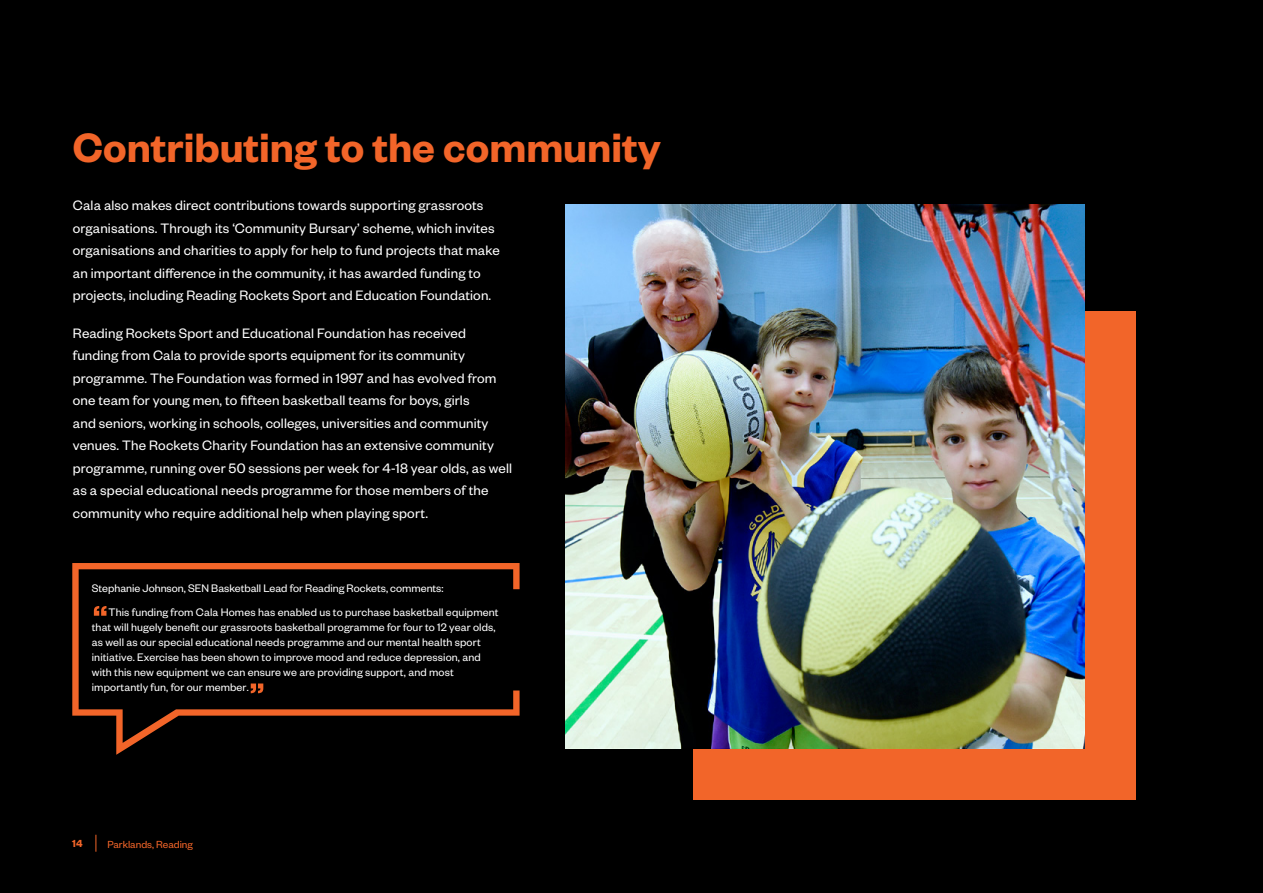
<style>
.page{position:relative;width:1263px;height:893px;background:#000}
.page>*{position:absolute;margin:0;border:0;box-sizing:border-box;transform-origin:0 0}
.t1{font:600 45px "Founders Grotesk";color:#f26529}
.t2{font:15px/22.5px "Founders Grotesk";letter-spacing:.01em;color:#fff}
.t3{font:12px/15px "Founders Grotesk";letter-spacing:.01em;color:#fff}
.t4{font:11.25px "Founders Grotesk";color:#f26529}
.t5{font:600 11.25px "Founders Grotesk";color:#f26529}
.s1{font-size:11.25px}
</style>
<div class="page">
<div style="left:693px;top:311px;width:442px;height:488px;background:#f26529"></div>
<img style="left:566px;top:204px;width:518px;height:544px">
<svg style="left:96px;top:835px;width:1px;height:17px"></svg>
<svg style="left:72px;top:563px;width:448px;height:192px"></svg>
<h1 class="t1" style="left:73px;top:119px;width:589px">Contributing to the community</h1>
<p class="t2" style="left:73px;top:194px;width:428px">Cala also makes direct contributions towards supporting grassroots organisations. Through its ‘Community Bursary’ scheme, which invites organisations and charities to apply for help to fund projects that make an important difference in the community, it has awarded funding to projects, including Reading Rockets Sport and Education Foundation.</p>
<p class="t2" style="left:73px;top:321px;width:441px">Reading Rockets Sport and Educational Foundation has received funding from Cala to provide sports equipment for its community programme. The Foundation was formed in 1997 and has evolved from one team for young men, to fifteen basketball teams for boys, girls<br>and seniors, working in schools, colleges, universities and community venues. The Rockets Charity Foundation has an extensive community programme, running over 50 sessions per week for 4-18 year olds, as well as a special educational needs programme for those members of the community who require additional help when playing sport.</p>
<p class="t3" style="left:92px;top:580px;width:353px">Stephanie Johnson, SEN Basketball Lead for Reading Rockets, comments:</p>
<p class="t3" style="left:92px;top:604px;width:408px;text-indent:17px">This funding from Cala Homes has enabled us to purchase basketball equipment that will hugely benefit our grassroots basketball programme for four to 12 year olds, as well as our special educational needs programme and our mental health sport initiative. Exercise has been shown to improve mood and reduce depression, and with this new equipment we can ensure we are providing support, and most importantly fun, for our member<span class="s1">.</span></p>
<p class="t5" style="left:72px;top:836px;width:12px">14</p>
<p class="t4" style="left:107px;top:837px;width:87px">Parklands, Reading</p>
</div>
